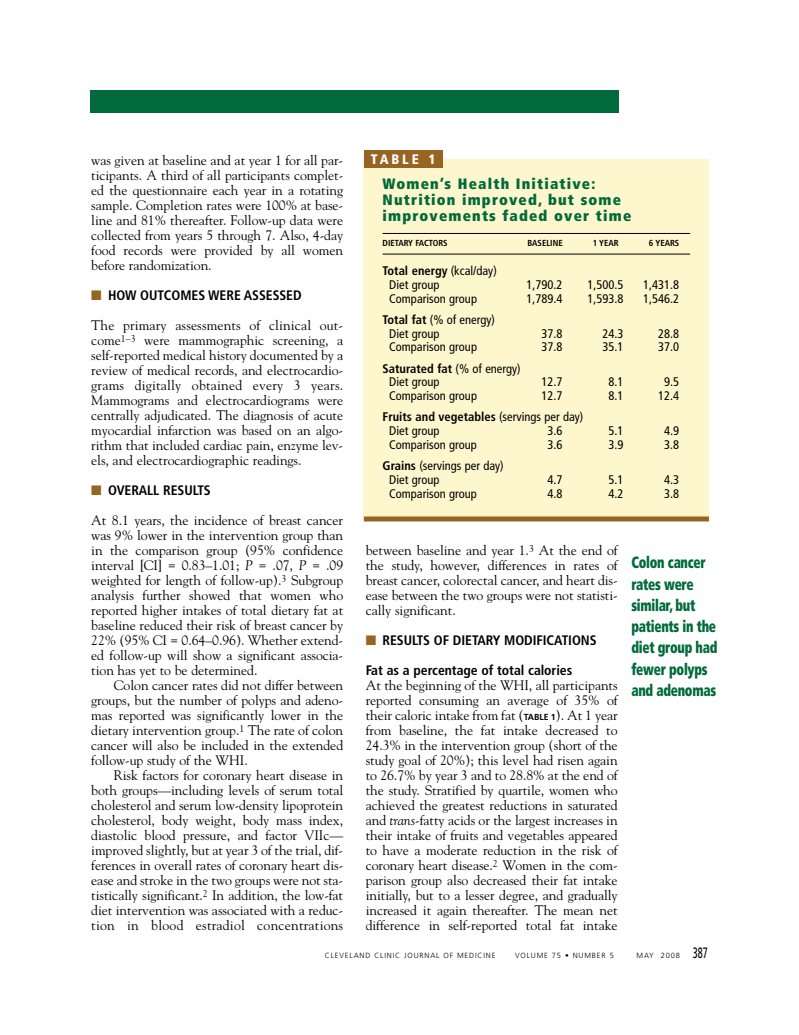
<style>
.page{position:relative;width:799px;height:1035px;background:#fff}
.page>*{position:absolute;margin:0;border:0;box-sizing:border-box;transform-origin:0 0}
.t1{font:900 condensed 16.25px/21.2px "Frutiger";letter-spacing:-.02em;color:#016a3a;scale:.8 1}
.t2{font:900 condensed 15px/16.2px "Frutiger";letter-spacing:.08em;color:#016a3a}
.t3{font:13.75px/15px "Goudy";letter-spacing:-.005em;color:#000;text-align:justify}
.t4{font:700 condensed 13.75px/30px "Frutiger";letter-spacing:-.005em;color:#000}
.t5{font:900 condensed 13.75px "Frutiger";letter-spacing:.21em;color:#fff}
.t6{font:condensed 12.5px/13.8px "Frutiger";color:#000}
.t7{font:700 condensed 8.75px "Frutiger";color:#000}
.t8{font:300 7.5px "Frutiger";letter-spacing:.11em;color:#000}
.s1{color:#976422}
.s2{font-style:italic}
.s3{font-weight:700}
.s4{font-family:"Frutiger";font-weight:700;font-size:8.75px}
.s5{font-weight:400;font-size:15px}
</style>
<div class="page">
<div style="left:90px;top:90px;width:529px;height:22px;background:#016a3a"></div>
<div style="left:364px;top:159px;width:345px;height:361px;background:#fef7ce"></div>
<hr style="left:382px;top:233px;width:308px;height:1px;background:#000">
<hr style="left:382px;top:254px;width:308px;height:1px;background:#000">
<div style="left:364px;top:150px;width:78px;height:17px;background:#976422"></div>
<div style="left:364px;top:517px;width:345px;height:5px;background:#976422"></div>
<p class="t5" style="left:371px;top:154px;width:66px">TABLE 1</p>
<p class="t3" style="left:91px;top:154px;width:253px">was given at baseline and at year 1 for all par&shy;ticipants. A third of all participants complet&shy;ed the questionnaire each year in a rotating sample. Completion rates were 100% at base&shy;line and 81% thereafter. Follow-up data were collected from years 5 through 7. Also, 4-day food records were provided by all women before randomization.</p>
<p class="t4" style="left:91px;top:281px;width:212px"><span class="s1">■</span> HOW OUTCOMES WERE ASSESSED</p>
<p class="t3" style="left:91px;top:319px;width:253px">The primary assessments of clinical out&shy;come<sup>1–3</sup> were mammographic screening, a self-reported medical history documented by a review of medical records, and electrocardio&shy;grams digitally obtained every 3 years.<br>Mammograms and electrocardiograms were centrally adjudicated. The diagnosis of acute myocardial infarction was based on an algo&shy;rithm that included cardiac pain, enzyme lev&shy;els, and electrocardiographic readings.</p>
<p class="t4" style="left:91px;top:476px;width:121px"><span class="s1">■</span> OVERALL RESULTS</p>
<p class="t3" style="left:91px;top:514px;width:253px">At 8.1 years, the incidence of breast cancer was 9% lower in the intervention group than in the comparison group (95% confidence interval [CI] = 0.83–1.01; <span class="s2">P</span> = .07, <span class="s2">P</span> = .09 weighted for length of follow-up).<sup>3</sup> Subgroup analysis further showed that women who reported higher intakes of total dietary fat at baseline reduced their risk of breast cancer by 22% (95% CI = 0.64–0.96). Whether extend&shy;ed follow-up will show a significant associa&shy;tion has yet to be determined.</p>
<p class="t3" style="left:91px;top:679px;width:253px;text-indent:23px">Colon cancer rates did not differ between groups, but the number of polyps and adeno&shy;mas reported was significantly lower in the dietary intervention group.<sup>1</sup> The rate of colon cancer will also be included in the extended follow-up study of the WHI.</p>
<p class="t3" style="left:91px;top:769px;width:253px;text-indent:23px">Risk factors for coronary heart disease in both groups—including levels of serum total cholesterol and serum low-density lipoprotein cholesterol, body weight, body mass index, diastolic blood pressure, and factor VIIc— improved slightly, but at year 3 of the trial, dif&shy;ferences in overall rates of coronary heart dis&shy;ease and stroke in the two groups were not sta&shy;tistically significant.<sup>2</sup> In addition, the low-fat diet intervention was associated with a reduc&shy;tion in blood estradiol concentrations</p>
<p class="t2" style="left:382px;top:177px;width:250px">Women’s Health Initiative:<br>Nutrition improved, but some improvements faded over time</p>
<p class="t7" style="left:382px;top:240px;width:67px">DIETARY FACTORS</p>
<p class="t7" style="left:527px;top:240px;width:37px">BASELINE</p>
<p class="t7" style="left:592px;top:240px;width:28px">1 YEAR</p>
<p class="t7" style="left:649px;top:240px;width:32px">6 YEARS</p>
<p class="t6" style="left:389px;top:265px;width:109px;text-indent:-7px"><span class="s3">Total energy</span> (kcal/day)<br>Diet group</p>
<p class="t6" style="left:526px;top:279px;width:37px">1,790.2</p>
<p class="t6" style="left:587px;top:279px;width:37px">1,500.5</p>
<p class="t6" style="left:643px;top:279px;width:37px">1,431.8</p>
<p class="t6" style="left:389px;top:292px;width:89px">Comparison group</p>
<p class="t6" style="left:526px;top:292px;width:37px">1,789.4</p>
<p class="t6" style="left:587px;top:292px;width:37px">1,593.8</p>
<p class="t6" style="left:643px;top:292px;width:37px">1,546.2</p>
<p class="t6" style="left:389px;top:314px;width:107px;text-indent:-7px"><span class="s3">Total fat</span> (% of energy)<br>Diet group</p>
<p class="t6" style="left:541px;top:327px;width:22px">37.8</p>
<p class="t6" style="left:602px;top:327px;width:22px">24.3</p>
<p class="t6" style="left:658px;top:327px;width:22px">28.8</p>
<p class="t6" style="left:389px;top:341px;width:89px">Comparison group</p>
<p class="t6" style="left:541px;top:341px;width:22px">37.8</p>
<p class="t6" style="left:602px;top:341px;width:22px">35.1</p>
<p class="t6" style="left:658px;top:341px;width:22px">37.0</p>
<p class="t6" style="left:389px;top:362px;width:133px;text-indent:-7px"><span class="s3">Saturated fat</span> (% of energy)<br>Diet group</p>
<p class="t6" style="left:541px;top:376px;width:22px">12.7</p>
<p class="t6" style="left:608px;top:376px;width:16px">8.1</p>
<p class="t6" style="left:664px;top:376px;width:16px">9.5</p>
<p class="t6" style="left:389px;top:390px;width:89px">Comparison group</p>
<p class="t6" style="left:541px;top:390px;width:22px">12.7</p>
<p class="t6" style="left:608px;top:390px;width:16px">8.1</p>
<p class="t6" style="left:658px;top:390px;width:22px">12.4</p>
<p class="t6" style="left:389px;top:411px;width:196px;text-indent:-7px"><span class="s3">Fruits and vegetables</span> (servings per day)<br>Diet group</p>
<p class="t6" style="left:547px;top:425px;width:16px">3.6</p>
<p class="t6" style="left:608px;top:425px;width:16px">5.1</p>
<p class="t6" style="left:664px;top:425px;width:16px">4.9</p>
<p class="t6" style="left:389px;top:439px;width:89px">Comparison group</p>
<p class="t6" style="left:547px;top:439px;width:16px">3.6</p>
<p class="t6" style="left:608px;top:439px;width:16px">3.9</p>
<p class="t6" style="left:664px;top:439px;width:16px">3.8</p>
<p class="t6" style="left:389px;top:460px;width:116px;text-indent:-7px"><span class="s3">Grains</span> (servings per day)<br>Diet group</p>
<p class="t6" style="left:547px;top:474px;width:16px">4.7</p>
<p class="t6" style="left:608px;top:474px;width:16px">5.1</p>
<p class="t6" style="left:664px;top:474px;width:16px">4.3</p>
<p class="t6" style="left:389px;top:487px;width:89px">Comparison group</p>
<p class="t6" style="left:547px;top:487px;width:16px">4.8</p>
<p class="t6" style="left:608px;top:487px;width:16px">4.2</p>
<p class="t6" style="left:664px;top:487px;width:16px">3.8</p>
<p class="t3" style="left:366px;top:544px;width:253px">between baseline and year 1.<sup>3</sup> At the end of the study, however, differences in rates of breast cancer, colorectal cancer, and heart dis&shy;ease between the two groups were not statisti&shy;cally significant.</p>
<p class="t4" style="left:366px;top:626px;width:232px"><span class="s1">■</span> RESULTS OF DIETARY MODIFICATIONS<br>Fat as a percentage of total calories</p>
<p class="t3" style="left:366px;top:679px;width:253px">At the beginning of the WHI, all participants reported consuming an average of 35% of their caloric intake from fat (<span class="s4">TABLE 1</span>). At 1 year from baseline, the fat intake decreased to 24.3% in the intervention group (short of the study goal of 20%); this level had risen again to 26.7% by year 3 and to 28.8% at the end of the study. Stratified by quartile, women who achieved the greatest reductions in saturated and <span class="s2">trans</span>-fatty acids or the largest increases in their intake of fruits and vegetables appeared to have a moderate reduction in the risk of coronary heart disease.<sup>2</sup> Women in the com&shy;parison group also decreased their fat intake initially, but to a lesser degree, and gradually increased it again thereafter. The mean net difference in self-reported total fat intake</p>
<p class="t8" style="left:325px;top:952px;width:172px">CLEVELAND CLINIC JOURNAL OF MEDICINE</p>
<p class="t8" style="left:515px;top:952px;width:100px">VOLUME 75 • NUMBER 5</p>
<p class="t8" style="left:636px;top:952px;width:73px">MAY 2008 <span class="s5">387</span></p>
<p class="t1" style="left:631px;top:553px;width:109px">Colon cancer rates were similar, but patients in the diet group had fewer polyps and adenomas</p>
</div>
